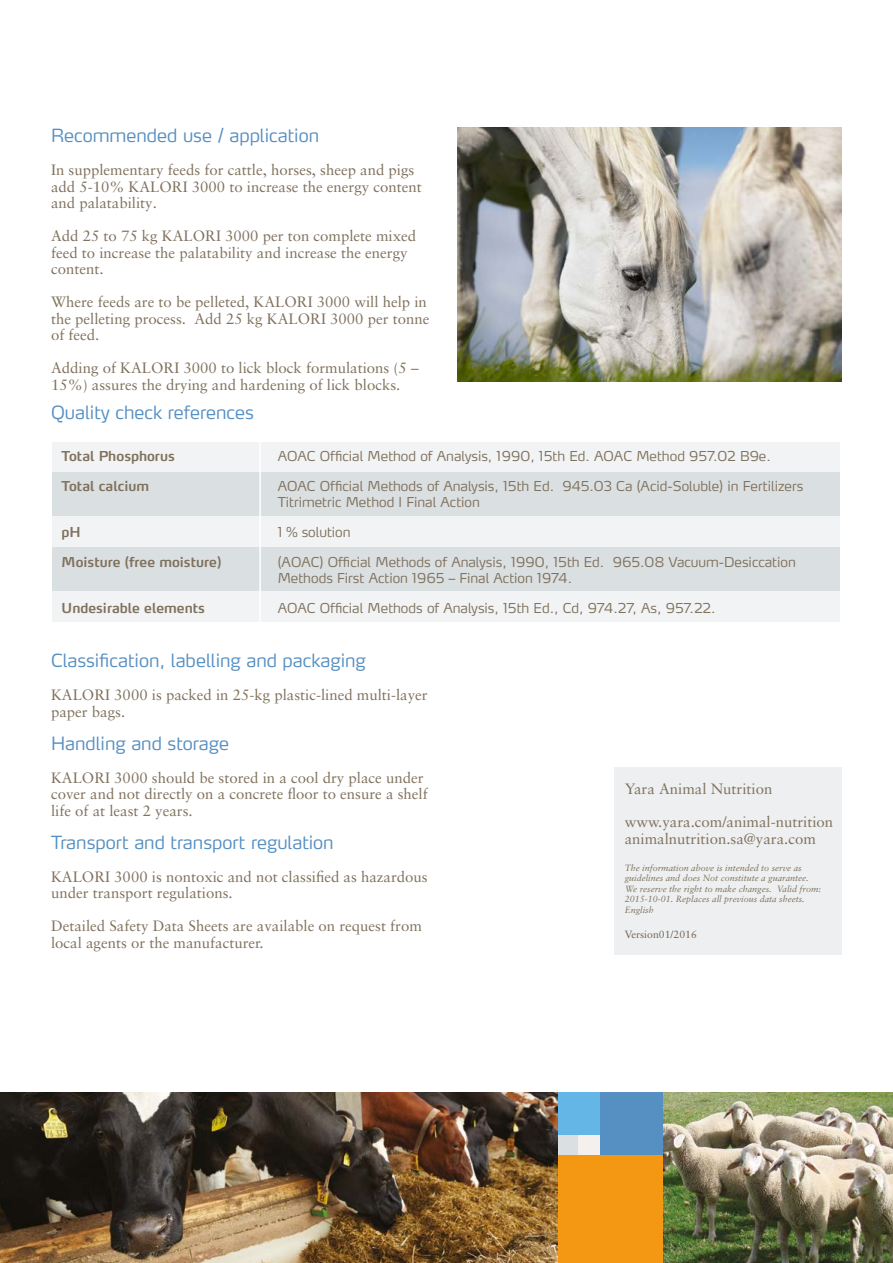
<style>
.page{position:relative;width:893px;height:1263px;background:#fff}
.page>*{position:absolute;margin:0;border:0;box-sizing:border-box;transform-origin:0 0}
.t1{font:300 18px "Yara Max LF";color:#568fc2}
.t2{font:300 18px "Max LF";color:#568fc2}
.t3{font:15px/16.5px "Sabon LT Pro";color:#80715d}
.t4{font:300 13.5px/16.2px "Yara Max LF";color:#80715d}
.t5{font:600 13.5px "Yara Max LF";color:#80715d}
.t6{font:10.5px "Sabon LT Pro";color:#706359}
.t7{font:italic 9px/10.5px "Sabon LT Pro";color:#80715d}
</style>
<div class="page">
<div style="left:558px;top:1135px;width:21px;height:21px;background:#dadfe1"></div>
<div style="left:579px;top:1135px;width:21px;height:21px;background:#f4f0ee"></div>
<div style="left:558px;top:1092px;width:42px;height:43px;background:#64b6e7"></div>
<div style="left:600px;top:1092px;width:64px;height:64px;background:#568fc2"></div>
<div style="left:558px;top:1156px;width:106px;height:107px;background:#f49712"></div>
<div style="left:53px;top:442px;width:787px;height:30px;background:#f1f3f4"></div>
<div style="left:53px;top:516px;width:787px;height:30px;background:#f1f3f4"></div>
<div style="left:53px;top:591px;width:787px;height:31px;background:#f1f3f4"></div>
<div style="left:53px;top:472px;width:787px;height:44px;background:#dadfe1"></div>
<div style="left:53px;top:547px;width:787px;height:44px;background:#dadfe1"></div>
<hr style="left:259px;top:433px;width:2px;height:197px;background:#fff">
<img style="left:0;top:1092px;width:558px;height:171px">
<img style="left:664px;top:1092px;width:229px;height:171px">
<img style="left:457px;top:128px;width:385px;height:254px">
<div style="left:615px;top:767px;width:227px;height:187px;background:#edeff0"></div>
<p class="t1" style="left:51px;top:124px;width:269px">Recommended use / application</p>
<p class="t3" style="left:51px;top:161px;width:372px">In supplementary feeds for cattle, horses, sheep and pigs add 5-10% KALORI 3000 to increase the energy content and palatability.</p>
<p class="t3" style="left:51px;top:227px;width:367px">Add 25 to 75 kg KALORI 3000 per ton complete mixed feed to increase the palatability and increase the energy content.</p>
<p class="t3" style="left:51px;top:293px;width:380px">Where feeds are to be pelleted, KALORI 3000 will help in the pelleting process. Add 25 kg KALORI 3000 per tonne of feed.</p>
<p class="t3" style="left:51px;top:359px;width:369px">Adding of KALORI 3000 to lick block formulations (5 –<br>15%) assures the drying and hardening of lick blocks.</p>
<p class="t2" style="left:51px;top:401px;width:204px">Quality check references</p>
<p class="t5" style="left:62px;top:447px;width:115px">Total Phosphorus</p>
<p class="t4" style="left:278px;top:448px;width:495px">AOAC Official Method of Analysis, 1990, 15th Ed. AOAC Method 957.02 B9e.</p>
<p class="t5" style="left:62px;top:477px;width:89px">Total calcium</p>
<p class="t4" style="left:278px;top:478px;width:527px">AOAC Official Methods of Analysis, 15th Ed. 945.03 Ca (Acid-Soluble) in Fertilizers<br>Titrimetric Method I Final Action</p>
<p class="t5" style="left:62px;top:524px;width:21px">pH</p>
<p class="t4" style="left:278px;top:524px;width:74px">1 % solution</p>
<p class="t5" style="left:62px;top:554px;width:161px">Moisture (free moisture)</p>
<p class="t4" style="left:278px;top:554px;width:520px">(AOAC) Official Methods of Analysis, 1990, 15th Ed. 965.08 Vacuum-Desiccation<br>Methods First Action 1965 – Final Action 1974.</p>
<p class="t5" style="left:62px;top:600px;width:145px">Undesirable elements</p>
<p class="t4" style="left:278px;top:600px;width:439px">AOAC Official Methods of Analysis, 15th Ed., Cd, 974.27, As, 957.22.</p>
<p class="t1" style="left:51px;top:649px;width:316px">Classification, labelling and packaging</p>
<p class="t3" style="left:51px;top:686px;width:378px">KALORI 3000 is packed in 25-kg plastic-lined multi-layer paper bags.</p>
<p class="t1" style="left:51px;top:732px;width:180px">Handling and storage</p>
<p class="t3" style="left:51px;top:769px;width:378px">KALORI 3000 should be stored in a cool dry place under cover and not directly on a concrete floor to ensure a shelf life of at least 2 years.</p>
<p class="t1" style="left:51px;top:831px;width:284px">Transport and transport regulation</p>
<p class="t3" style="left:51px;top:868px;width:378px">KALORI 3000 is nontoxic and not classified as hazardous under transport regulations.</p>
<p class="t3" style="left:51px;top:917px;width:372px">Detailed Safety Data Sheets are available on request from local agents or the manufacturer.</p>
<p class="t3" style="left:625px;top:780px;width:149px">Yara Animal Nutrition</p>
<p class="t3" style="left:625px;top:813px;width:210px">www.yara.com/animal-nutrition animalnutrition.sa@yara.com</p>
<p class="t7" style="left:625px;top:862px;width:198px">The information above is intended to serve as guidelines and does Not constitute a guarantee.<br>We reserve the right to make changes. Valid from:<br>2015-10-01. Replaces all previous data sheets.<br>English</p>
<p class="t6" style="left:625px;top:928px;width:74px">Version01/2016</p>
</div>
